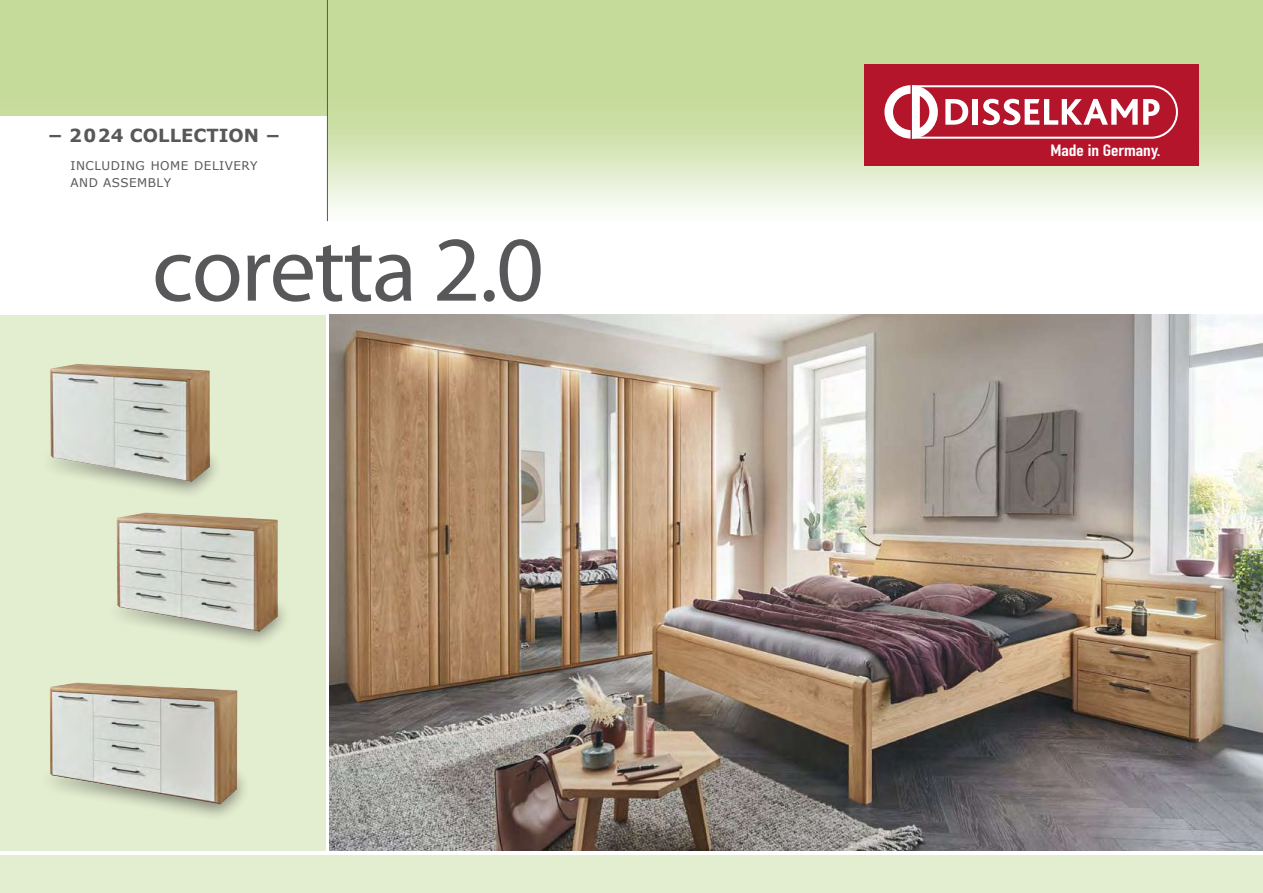
<style>
.page{position:relative;width:1263px;height:893px;background:#fff}
.page>*{position:absolute;margin:0;border:0;box-sizing:border-box;transform-origin:0 0}
.t1{font:93px "Myriad Pro";letter-spacing:-.02em;color:#58585a}
.t2{font:700 18px "Verdana";color:#58585a}
.t3{font:700 16.2px "DIN Condensed";color:#fff;scale:1.23 1}
.t4{font:12px/16.5px "Verdana";letter-spacing:.04em;color:#58585a}
</style>
<div class="page">
<hr style="left:327px;top:0;width:1px;height:221px;background:#58585a">
<div style="left:0;top:855px;width:1263px;height:38px;background:#e3edcf"></div>
<svg style="left:329px;top:314px;width:2px;height:537px"></svg>
<img style="left:330px;top:315px;width:933px;height:535px">
<div style="left:0;top:315px;width:325px;height:535px;background:#e3edcf"></div>
<div style="left:38px;top:447px;width:185px;height:52px;background:#1a171c;opacity:.5"></div>
<img style="left:50px;top:364px;width:160px;height:118px">
<div style="left:105px;top:596px;width:186px;height:54px;background:#1a171c;opacity:.5"></div>
<img style="left:117px;top:512px;width:161px;height:120px">
<div style="left:38px;top:765px;width:213px;height:58px;background:#1a171c;opacity:.5"></div>
<img style="left:50px;top:682px;width:187px;height:122px">
<div style="left:864px;top:64px;width:335px;height:102px;background:#b5152b"></div>
<div style="left:884px;top:85px;width:54px;height:54px;border:9px solid #fff;border-radius:50%"></div>
<svg style="left:912px;top:85px;width:266px;height:54px"></svg>
<hr style="left:910px;top:85px;width:2px;height:54px;background:#b5152b">
<h2 class="t2" style="left:48px;top:124px;width:235px">− 2024 COLLECTION −</h2>
<p class="t4" style="left:71px;top:158px;width:189px">INCLUDING HOME DELIVERY<br>AND ASSEMBLY</p>
<h1 class="t1" style="left:152px;top:212px;width:393px">coretta 2.0</h1>
<h3 class="t3" style="left:1050px;top:140px;width:91px">Made in Germany.</h3>
</div>
